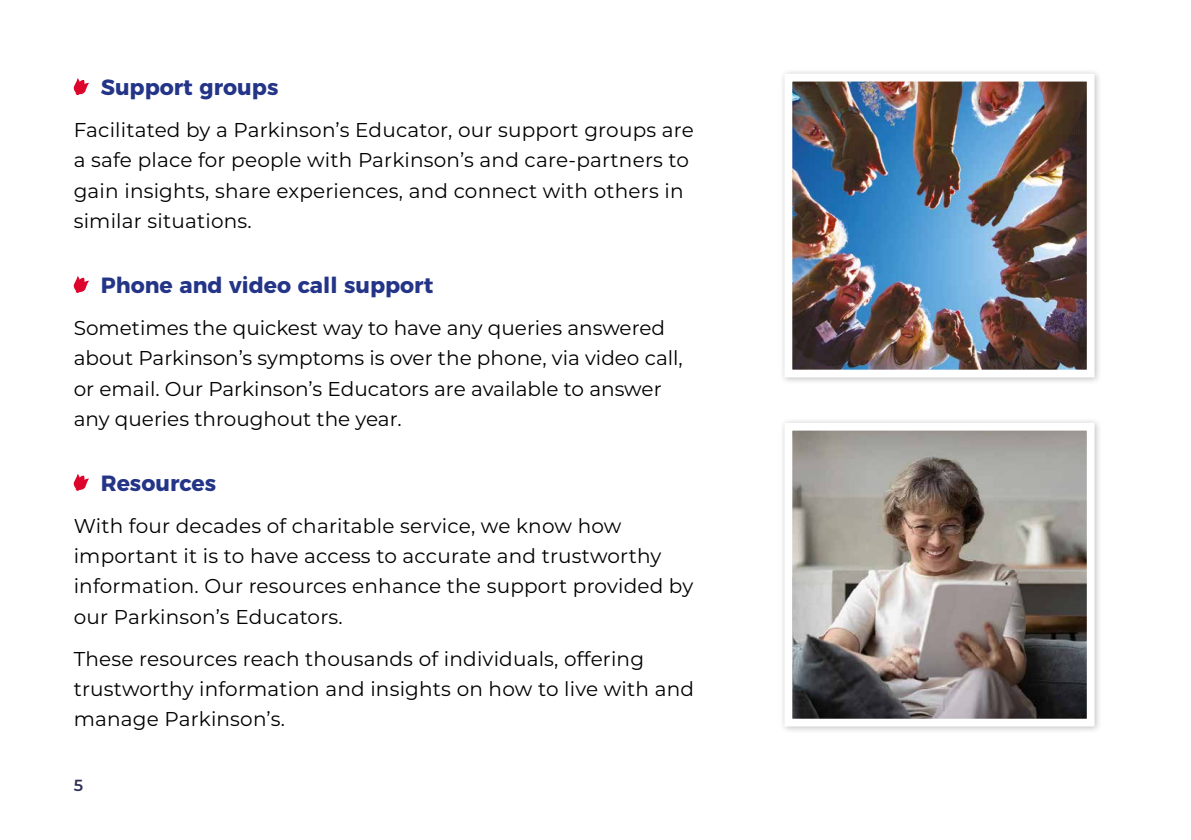
<style>
.page{position:relative;width:1191px;height:840px;background:#fff}
.page>*{position:absolute;margin:0;border:0;box-sizing:border-box;transform-origin:0 0}
.t1{font:700 22px "Montserrat";color:#243588}
.t2{font:20px/30.4px "Montserrat";letter-spacing:.01em;color:#000}
.t3{font:600 16px "Montserrat";color:#2d2e53}
</style>
<div class="page">
<svg style="left:73px;top:78px;width:16px;height:17px"></svg>
<svg style="left:73px;top:276px;width:16px;height:17px"></svg>
<svg style="left:73px;top:474px;width:16px;height:16px"></svg>
<div style="left:779px;top:417px;width:323px;height:317px;background:#000;opacity:.25"></div>
<img style="left:793px;top:431px;width:292px;height:286px">
<div style="left:784px;top:422px;width:310px;height:304px;border:8px solid #fff"></div>
<div style="left:779px;top:68px;width:323px;height:317px;background:#000;opacity:.25"></div>
<img style="left:793px;top:83px;width:292px;height:285px">
<div style="left:784px;top:74px;width:310px;height:303px;border:8px solid #fff"></div>
<p class="t1" style="left:101px;top:69px;width:179px">Support groups</p>
<p class="t2" style="left:74px;top:114px;width:621px">Facilitated by a Parkinson’s Educator, our support groups are a safe place for people with Parkinson’s and care-partners to gain insights, share experiences, and connect with others in similar situations.</p>
<p class="t1" style="left:101px;top:267px;width:334px">Phone and video call support</p>
<p class="t2" style="left:74px;top:311px;width:610px">Sometimes the quickest way to have any queries answered about Parkinson’s symptoms is over the phone, via video call, or email. Our Parkinson’s Educators are available to answer any queries throughout the year.</p>
<p class="t1" style="left:101px;top:464px;width:117px">Resources</p>
<p class="t2" style="left:74px;top:509px;width:621px">With four decades of charitable service, we know how important it is to have access to accurate and trustworthy information. Our resources enhance the support provided by our Parkinson’s Educators.</p>
<p class="t2" style="left:74px;top:642px;width:622px">These resources reach thousands of individuals, offering trustworthy information and insights on how to live with and manage Parkinson’s.</p>
<p class="t3" style="left:74px;top:773px;width:11px">5</p>
</div>
